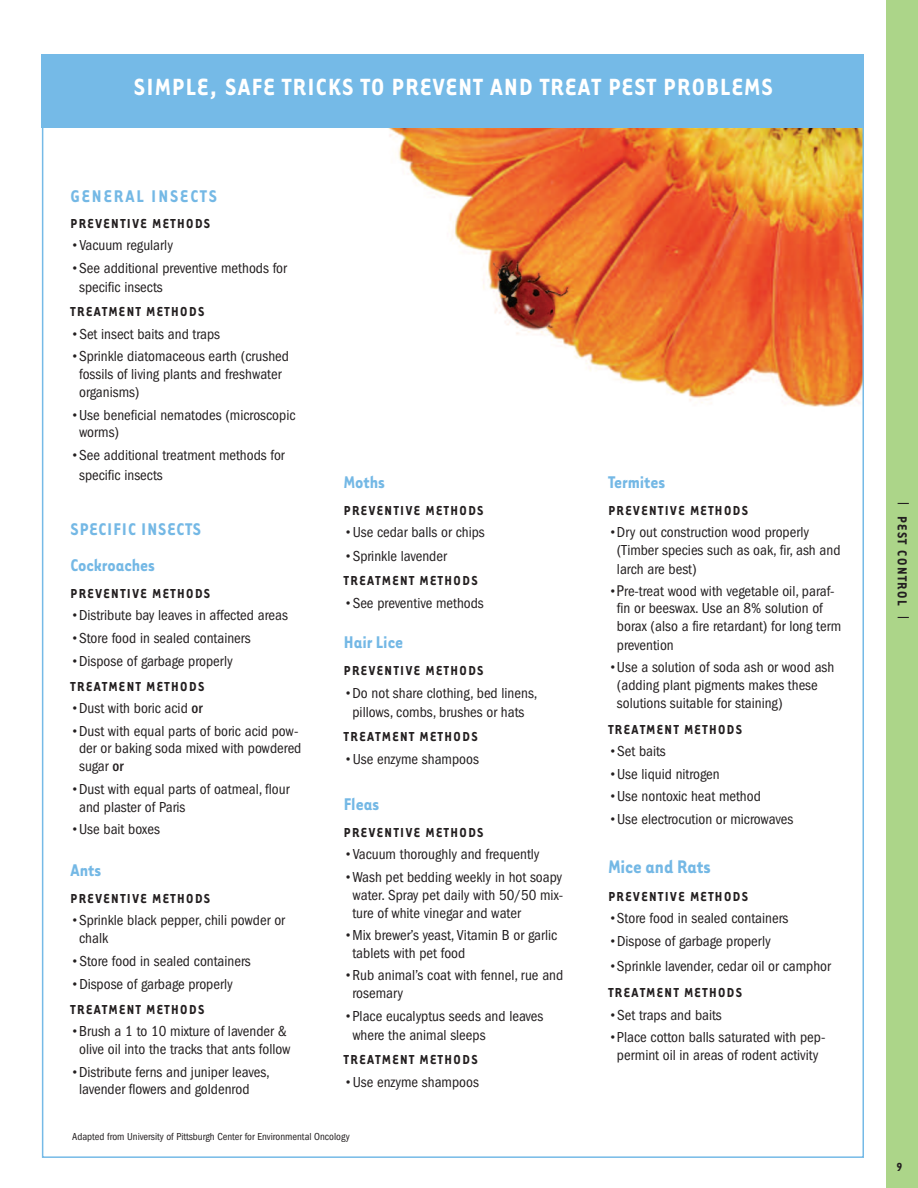
<style>
.page{position:relative;width:918px;height:1188px;background:#fff}
.page>*{position:absolute;margin:0;border:0;box-sizing:border-box;transform-origin:0 0}
.t1{font:700 27px "Tarzana Narrow";letter-spacing:.05em;color:#fff}
.t2{font:700 21px "Tarzana Narrow";color:#74b8e5}
.t3{font:700 19.5px "Tarzana Narrow";color:#74b8e5}
.t4{font:700 19.5px/35.8px "Tarzana Narrow";letter-spacing:.05em;color:#74b8e5}
.t5{font:700 19.5px "Tarzana Narrow";letter-spacing:.1em;color:#74b8e5}
.t6{font:condensed 15px/17.7px "Franklin Gothic";color:#231f20}
.t7{font:700 15px "Tarzana Narrow";letter-spacing:.1em;color:#231f20}
.t8{font:700 13.5px "Tarzana Narrow";color:#231f20}
.t9{font:condensed 10.5px "Franklin Gothic";color:#231f20}
.s1{font-weight:500;font-stretch:normal}
.s2{font-weight:500}
.s3{font-family:"Helvetica Neue"}
</style>
<div class="page">
<img style="left:297px;top:127px;width:564px;height:280px">
<div style="left:886px;top:0;width:32px;height:1188px;background:#acd589"></div>
<div style="left:42px;top:54px;width:822px;height:73px;background:#75bae7"></div>
<h1 class="t1" style="left:134px;top:70px;width:640px">SIMPLE, SAFE TRICKS TO PREVENT AND TREAT PEST PROBLEMS</h1>
<h3 class="t5" style="left:71px;top:184px;width:148px">GENERAL INSECTS</h3>
<p class="t7" style="left:71px;top:214px;width:141px">PREVENTIVE METHODS</p>
<p class="t6" style="left:71px;top:238px;width:104px"><span class="s1">•</span>Vacuum regularly</p>
<p class="t6" style="left:79px;top:260px;width:209px;line-height:18.9px;text-indent:-9px"><span class="s1">•</span>See additional preventive methods for specific insects</p>
<p class="t7" style="left:71px;top:302px;width:135px">TREATMENT METHODS</p>
<p class="t6" style="left:71px;top:326px;width:151px"><span class="s1">•</span>Set insect baits and traps</p>
<p class="t6" style="left:79px;top:349px;width:211px;text-indent:-9px"><span class="s1">•</span>Sprinkle diatomaceous earth (crushed fossils of living plants and freshwater organisms)</p>
<p class="t6" style="left:79px;top:407px;width:218px;text-indent:-9px"><span class="s1">•</span>Use beneficial nematodes (microscopic worms)</p>
<p class="t6" style="left:79px;top:446px;width:207px;line-height:20.5px;text-indent:-9px"><span class="s1">•</span>See additional treatment methods for specific insects</p>
<h3 class="t4" style="left:71px;top:511px;width:132px">SPECIFIC INSECTS<br>Cockroaches</h3>
<p class="t7" style="left:71px;top:584px;width:141px">PREVENTIVE METHODS</p>
<p class="t6" style="left:71px;top:608px;width:219px"><span class="s1">•</span>Distribute bay leaves in affected areas</p>
<p class="t6" style="left:71px;top:630px;width:182px"><span class="s1">•</span>Store food in sealed containers</p>
<p class="t6" style="left:71px;top:653px;width:164px"><span class="s1">•</span>Dispose of garbage properly</p>
<p class="t7" style="left:71px;top:677px;width:135px">TREATMENT METHODS</p>
<p class="t6" style="left:71px;top:701px;width:134px"><span class="s1">•</span>Dust with boric acid <span class="s2">or</span></p>
<p class="t6" style="left:79px;top:723px;width:224px;text-indent:-9px"><span class="s1">•</span>Dust with equal parts of boric acid pow&shy;der or baking soda mixed with powdered sugar <span class="s2">or</span></p>
<p class="t6" style="left:79px;top:781px;width:212px;text-indent:-9px"><span class="s1">•</span>Dust with equal parts of oatmeal, flour and plaster of Paris</p>
<p class="t6" style="left:71px;top:822px;width:91px"><span class="s1">•</span>Use bait boxes</p>
<h3 class="t3" style="left:71px;top:858px;width:32px">Ants</h3>
<p class="t7" style="left:71px;top:889px;width:141px">PREVENTIVE METHODS</p>
<p class="t6" style="left:79px;top:913px;width:207px;text-indent:-9px"><span class="s1">•</span>Sprinkle black pepper, chili powder or chalk</p>
<p class="t6" style="left:71px;top:953px;width:182px"><span class="s1">•</span>Store food in sealed containers</p>
<p class="t6" style="left:71px;top:976px;width:164px"><span class="s1">•</span>Dispose of garbage properly</p>
<p class="t7" style="left:71px;top:1000px;width:135px">TREATMENT METHODS</p>
<p class="t6" style="left:71px;top:1024px;width:222px;text-align:center"><span class="s1">•</span>Brush a 1 to 10 mixture of lavender &amp; olive oil into the tracks that ants follow</p>
<p class="t6" style="left:79px;top:1064px;width:192px;text-indent:-9px"><span class="s1">•</span>Distribute ferns and juniper leaves, lavender flowers and goldenrod</p>
<h3 class="t3" style="left:344px;top:470px;width:43px">Moths</h3>
<p class="t7" style="left:344px;top:501px;width:141px">PREVENTIVE METHODS</p>
<p class="t6" style="left:344px;top:525px;width:142px"><span class="s1">•</span>Use cedar balls or chips</p>
<p class="t6" style="left:344px;top:548px;width:104px"><span class="s1">•</span>Sprinkle lavender</p>
<p class="t7" style="left:344px;top:571px;width:135px">TREATMENT METHODS</p>
<p class="t6" style="left:344px;top:595px;width:141px"><span class="s1">•</span>See preventive methods</p>
<h3 class="t3" style="left:344px;top:630px;width:61px">Hair Lice</h3>
<p class="t7" style="left:344px;top:661px;width:141px">PREVENTIVE METHODS</p>
<p class="t6" style="left:344px;top:684px;width:195px;line-height:18.9px;text-align:center"><span class="s1">•</span>Do not share clothing, bed linens, pillows, combs, brushes or hats</p>
<p class="t7" style="left:344px;top:727px;width:135px">TREATMENT METHODS</p>
<p class="t6" style="left:344px;top:751px;width:137px"><span class="s1">•</span>Use enzyme shampoos</p>
<h3 class="t3" style="left:344px;top:792px;width:37px">Fleas</h3>
<p class="t7" style="left:344px;top:823px;width:141px">PREVENTIVE METHODS</p>
<p class="t6" style="left:344px;top:847px;width:197px"><span class="s1">•</span>Vacuum thoroughly and frequently</p>
<p class="t6" style="left:353px;top:869px;width:212px;text-align:justify;text-indent:-9px"><span class="s1">•</span>Wash pet bedding weekly in hot soapy water. Spray pet daily with 50/50 mix&shy;ture of white vinegar and water</p>
<p class="t6" style="left:353px;top:928px;width:206px;text-indent:-9px"><span class="s1">•</span>Mix brewer’s yeast, Vitamin B or garlic tablets with pet food</p>
<p class="t6" style="left:353px;top:968px;width:212px;text-indent:-9px"><span class="s1">•</span>Rub animal’s coat with fennel, rue and rosemary</p>
<p class="t6" style="left:353px;top:1008px;width:192px;line-height:18.9px;text-indent:-9px"><span class="s1">•</span>Place eucalyptus seeds and leaves where the animal sleeps</p>
<p class="t7" style="left:344px;top:1050px;width:135px">TREATMENT METHODS</p>
<p class="t6" style="left:344px;top:1074px;width:137px"><span class="s1">•</span>Use enzyme shampoos</p>
<p class="t9" style="left:72px;top:1133px;width:279px">Adapted from University of Pittsburgh Center for Environmental Oncology</p>
<h3 class="t3" style="left:608px;top:470px;width:58px">Termites</h3>
<p class="t7" style="left:608px;top:501px;width:141px">PREVENTIVE METHODS</p>
<p class="t6" style="left:617px;top:525px;width:225px;line-height:18.1px;text-indent:-9px"><span class="s1">•</span>Dry out construction wood properly (Timber species such as oak, fir, ash and larch are best)</p>
<p class="t6" style="left:617px;top:583px;width:226px;text-indent:-9px"><span class="s1">•</span><span class="s3">P</span>re-treat wood with vegetable oil, paraf&shy;fin or beeswax. Use an 8% solution of borax (also a fire retardant) for long term prevention</p>
<p class="t6" style="left:608px;top:660px;width:227px;line-height:17.2px;text-align:center"><span class="s1">•</span>Use a solution of soda ash or wood ash (adding plant pigments makes these</p>
<p class="t6" style="left:617px;top:696px;width:167px">solutions suitable for staining)</p>
<p class="t7" style="left:608px;top:720px;width:135px">TREATMENT METHODS</p>
<p class="t6" style="left:608px;top:744px;width:59px"><span class="s1">•</span>Set baits</p>
<p class="t6" style="left:608px;top:766px;width:113px"><span class="s1">•</span>Use liquid nitrogen</p>
<p class="t6" style="left:608px;top:788px;width:154px"><span class="s1">•</span>Use nontoxic heat method</p>
<p class="t6" style="left:608px;top:811px;width:186px"><span class="s1">•</span>Use electrocution or microwaves</p>
<h2 class="t2" style="left:608px;top:854px;width:104px">Mice and Rats</h2>
<p class="t7" style="left:608px;top:887px;width:141px">PREVENTIVE METHODS</p>
<p class="t6" style="left:608px;top:911px;width:182px"><span class="s1">•</span>Store food in sealed containers</p>
<p class="t6" style="left:608px;top:933px;width:164px"><span class="s1">•</span>Dispose of garbage properly</p>
<p class="t6" style="left:608px;top:959px;width:224px"><span class="s1">•</span>Sprinkle lavender, cedar oil or camphor</p>
<p class="t7" style="left:608px;top:983px;width:135px">TREATMENT METHODS</p>
<p class="t6" style="left:608px;top:1007px;width:115px"><span class="s1">•</span>Set traps and baits</p>
<p class="t6" style="left:608px;top:1030px;width:219px;text-align:center"><span class="s1">•</span>Place cotton balls saturated with pep&shy;permint oil in areas of rodent activity</p>
<p class="t7" style="left:912px;top:501px;width:121px;rotate:90deg">| PEST CONTROL |</p>
<p class="t8" style="left:896px;top:1159px;width:7px">9</p>
</div>
